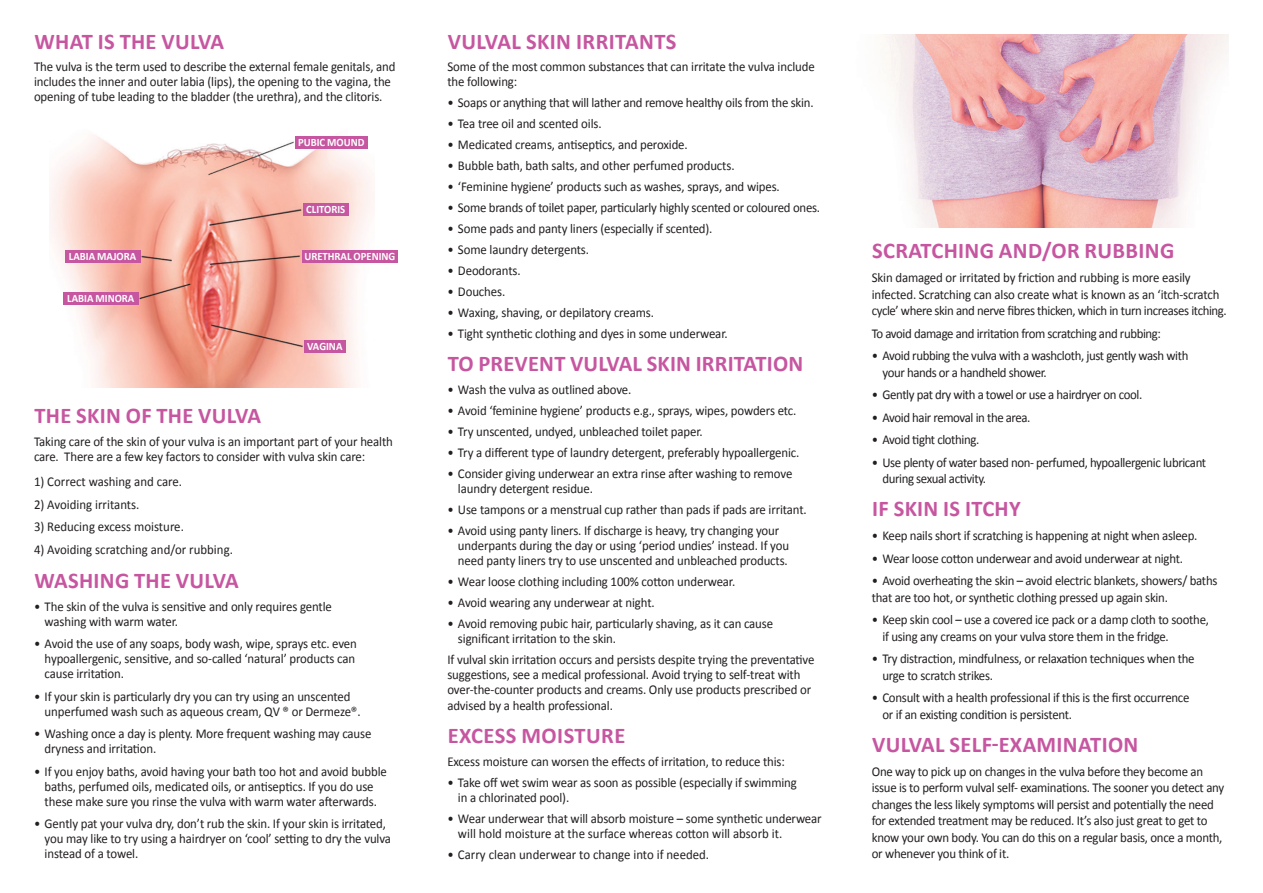
<style>
.page{position:relative;width:1263px;height:893px;background:#fff}
.page>*{position:absolute;margin:0;border:0;box-sizing:border-box;transform-origin:0 0}
.t1{font:700 22.5px "Calibri";letter-spacing:.015em;color:#c656a0}
.t2{font:13.5px/15px "Calibri";letter-spacing:-.01em;color:#231f20;scale:.95 1}
.t3{font:13.5px/16.5px "Calibri";letter-spacing:-.03em;color:#231f20;scale:.95 1}
.t4{font:700 11.25px "Calibri";color:#fff;scale:.95 1}
</style>
<div class="page">
<img style="left:50px;top:135px;width:324px;height:253px">
<div style="left:295px;top:136px;width:73px;height:12px;background:#c656a0"></div>
<div style="left:303px;top:203px;width:46px;height:13px;background:#c656a0"></div>
<div style="left:302px;top:250px;width:96px;height:13px;background:#c656a0"></div>
<div style="left:304px;top:340px;width:41px;height:13px;background:#c656a0"></div>
<div style="left:65px;top:250px;width:75px;height:13px;background:#c656a0"></div>
<div style="left:63px;top:293px;width:75px;height:12px;background:#c656a0"></div>
<img style="left:884px;top:34px;width:345px;height:193px">
<h1 class="t1" style="left:34px;top:27px;width:191px">WHAT IS THE VULVA</h1>
<p class="t2" style="left:34px;top:59px;width:382px">The vulva is the term used to describe the external female genitals, and includes the inner and outer labia (lips), the opening to the vagina, the opening of tube leading to the bladder (the urethra), and the clitoris.</p>
<p class="t4" style="left:69px;top:249px;width:73px">LABIA MAJORA</p>
<p class="t4" style="left:67px;top:291px;width:72px">LABIA MINORA</p>
<p class="t4" style="left:298px;top:135px;width:71px">PUBIC MOUND</p>
<p class="t4" style="left:306px;top:202px;width:43px">CLITORIS</p>
<p class="t4" style="left:304px;top:249px;width:97px">URETHRAL OPENING</p>
<p class="t4" style="left:307px;top:339px;width:39px">VAGINA</p>
<h1 class="t1" style="left:34px;top:402px;width:228px">THE SKIN OF THE VULVA</h1>
<p class="t2" style="left:34px;top:434px;width:379px">Taking care of the skin of your vulva is an important part of your health care. There are a few key factors to consider with vulva skin care:</p>
<p class="t2" style="left:34px;top:474px;width:157px">1) Correct washing and care.</p>
<p class="t2" style="left:34px;top:497px;width:113px">2) Avoiding irritants.</p>
<p class="t2" style="left:34px;top:519px;width:159px">3) Reducing excess moisture.</p>
<p class="t2" style="left:34px;top:542px;width:211px">4) Avoiding scratching and/or rubbing.</p>
<h1 class="t1" style="left:34px;top:567px;width:206px">WASHING THE VULVA</h1>
<p class="t2" style="left:45px;top:599px;width:304px;text-indent:-11px">• The skin of the vulva is sensitive and only requires gentle washing with warm water.</p>
<p class="t2" style="left:45px;top:636px;width:330px;text-indent:-11px">• Avoid the use of any soaps, body wash, wipe, sprays etc. even hypoallergenic, sensitive, and so-called ‘natural’ products can cause irritation.</p>
<p class="t2" style="left:45px;top:689px;width:334px;text-indent:-11px">• If your skin is particularly dry you can try using an unscented unperfumed wash such as aqueous cream, QV ® or Dermeze®.</p>
<p class="t2" style="left:45px;top:726px;width:346px;text-indent:-11px">• Washing once a day is plenty. More frequent washing may cause dryness and irritation.</p>
<p class="t2" style="left:34px;top:764px;width:373px;text-align:center">• If you enjoy baths, avoid having your bath too hot and avoid bubble baths, perfumed oils, medicated oils, or antiseptics. If you do use these make sure you rinse the vulva with warm water afterwards.</p>
<p class="t2" style="left:45px;top:816px;width:366px;text-indent:-11px">• Gently pat your vulva dry, don’t rub the skin. If your skin is irritated, you may like to try using a hairdryer on ‘cool’ setting to dry the vulva instead of a towel.</p>
<h1 class="t1" style="left:448px;top:27px;width:230px">VULVAL SKIN IRRITANTS</h1>
<p class="t2" style="left:447px;top:59px;width:388px">Some of the most common substances that can irritate the vulva include the following:</p>
<p class="t2" style="left:447px;top:95px;width:387px">• Soaps or anything that will lather and remove healthy oils from the skin.</p>
<p class="t2" style="left:447px;top:116px;width:164px">• Tea tree oil and scented oils.</p>
<p class="t2" style="left:447px;top:137px;width:255px">• Medicated creams, antiseptics, and peroxide.</p>
<p class="t2" style="left:447px;top:158px;width:304px">• Bubble bath, bath salts, and other perfumed products.</p>
<p class="t2" style="left:447px;top:179px;width:351px">• ‘Feminine hygiene’ products such as washes, sprays, and wipes.</p>
<p class="t2" style="left:447px;top:200px;width:394px">• Some brands of toilet paper, particularly highly scented or coloured ones.</p>
<p class="t2" style="left:447px;top:221px;width:281px">• Some pads and panty liners (especially if scented).</p>
<p class="t2" style="left:447px;top:242px;width:151px">• Some laundry detergents.</p>
<p class="t2" style="left:447px;top:263px;width:79px">• Deodorants.</p>
<p class="t2" style="left:447px;top:284px;width:62px">• Douches.</p>
<p class="t2" style="left:447px;top:305px;width:219px">• Waxing, shaving, or depilatory creams.</p>
<p class="t2" style="left:447px;top:326px;width:296px">• Tight synthetic clothing and dyes in some underwear.</p>
<h1 class="t1" style="left:448px;top:349px;width:357px">TO PREVENT VULVAL SKIN IRRITATION</h1>
<p class="t2" style="left:447px;top:382px;width:195px">• Wash the vulva as outlined above.</p>
<p class="t2" style="left:447px;top:403px;width:369px">• Avoid ‘feminine hygiene’ products e.g., sprays, wipes, powders etc.</p>
<p class="t2" style="left:447px;top:424px;width:270px">• Try unscented, undyed, unbleached toilet paper.</p>
<p class="t2" style="left:447px;top:445px;width:372px">• Try a different type of laundry detergent, preferably hypoallergenic.</p>
<p class="t2" style="left:458px;top:466px;width:354px;text-indent:-11px">• Consider giving underwear an extra rinse after washing to remove laundry detergent residue.</p>
<p class="t2" style="left:447px;top:502px;width:380px">• Use tampons or a menstrual cup rather than pads if pads are irritant.</p>
<p class="t2" style="left:458px;top:523px;width:350px;text-indent:-11px">• Avoid using panty liners. If discharge is heavy, try changing your underpants during the day or using ‘period undies’ instead. If you need panty liners try to use unscented and unbleached products.</p>
<p class="t2" style="left:447px;top:574px;width:305px">• Wear loose clothing including 100% cotton underwear.</p>
<p class="t2" style="left:447px;top:595px;width:220px">• Avoid wearing any underwear at night.</p>
<p class="t2" style="left:458px;top:616px;width:333px;text-indent:-11px">• Avoid removing pubic hair, particularly shaving, as it can cause significant irritation to the skin.</p>
<p class="t2" style="left:447px;top:652px;width:388px">If vulval skin irritation occurs and persists despite trying the preventative suggestions, see a medical professional. Avoid trying to self-treat with over-the-counter products and creams. Only use products prescribed or</p>
<p class="t2" style="left:447px;top:698px;width:176px">advised by a health professional.</p>
<h1 class="t1" style="left:448px;top:721px;width:179px">EXCESS MOISTURE</h1>
<p class="t2" style="left:447px;top:754px;width:357px">Excess moisture can worsen the effects of irritation, to reduce this:</p>
<p class="t2" style="left:458px;top:775px;width:358px;text-indent:-11px">• Take off wet swim wear as soon as possible (especially if swimming in a chlorinated pool).</p>
<p class="t2" style="left:458px;top:811px;width:384px;text-indent:-11px">• Wear underwear that will absorb moisture – some synthetic underwear will hold moisture at the surface whereas cotton will absorb it.</p>
<p class="t2" style="left:447px;top:847px;width:277px">• Carry clean underwear to change into if needed.</p>
<h1 class="t1" style="left:872px;top:236px;width:304px">SCRATCHING AND/OR RUBBING</h1>
<p class="t2" style="left:872px;top:269px;width:375px;line-height:16.5px">Skin damaged or irritated by friction and rubbing is more easily infected. Scratching can also create what is known as an ‘itch-scratch cycle’ where skin and nerve fibres thicken, which in turn increases itching.</p>
<p class="t3" style="left:872px;top:325px;width:306px">To avoid damage and irritation from scratching and rubbing:</p>
<p class="t3" style="left:882px;top:347px;width:324px;text-indent:-11px">• Avoid rubbing the vulva with a washcloth, just gently wash with your hands or a handheld shower.</p>
<p class="t3" style="left:872px;top:386px;width:286px">• Gently pat dry with a towel or use a hairdryer on cool.</p>
<p class="t3" style="left:872px;top:409px;width:169px">• Avoid hair removal in the area.</p>
<p class="t3" style="left:872px;top:432px;width:115px">• Avoid tight clothing.</p>
<p class="t3" style="left:882px;top:454px;width:342px;text-indent:-11px">• Use plenty of water based non- perfumed, hypoallergenic lubricant during sexual activity.</p>
<h1 class="t1" style="left:872px;top:494px;width:150px">IF SKIN IS ITCHY</h1>
<p class="t2" style="left:872px;top:528px;width:344px">• Keep nails short if scratching is happening at night when asleep.</p>
<p class="t2" style="left:872px;top:551px;width:329px">• Wear loose cotton underwear and avoid underwear at night.</p>
<p class="t2" style="left:872px;top:572px;width:365px;line-height:16.5px">• Avoid overheating the skin – avoid electric blankets, showers/ baths that are too hot, or synthetic clothing pressed up again skin.</p>
<p class="t2" style="left:882px;top:612px;width:345px;line-height:16.5px;text-indent:-11px">• Keep skin cool – use a covered ice pack or a damp cloth to soothe, if using any creams on your vulva store them in the fridge.</p>
<p class="t2" style="left:882px;top:651px;width:330px;line-height:16.5px;text-indent:-11px">• Try distraction, mindfulness, or relaxation techniques when the urge to scratch strikes.</p>
<p class="t2" style="left:882px;top:690px;width:325px;line-height:16.5px;text-indent:-11px">• Consult with a health professional if this is the first occurrence or if an existing condition is persistent.</p>
<h1 class="t1" style="left:872px;top:730px;width:268px">VULVAL SELF-EXAMINATION</h1>
<p class="t2" style="left:872px;top:763px;width:373px;line-height:16.5px">One way to pick up on changes in the vulva before they become an issue is to perform vulval self- examinations. The sooner you detect any changes the less likely symptoms will persist and potentially the need for extended treatment may be reduced. It’s also just great to get to know your own body. You can do this on a regular basis, once a month, or whenever you think of it.</p>
</div>
